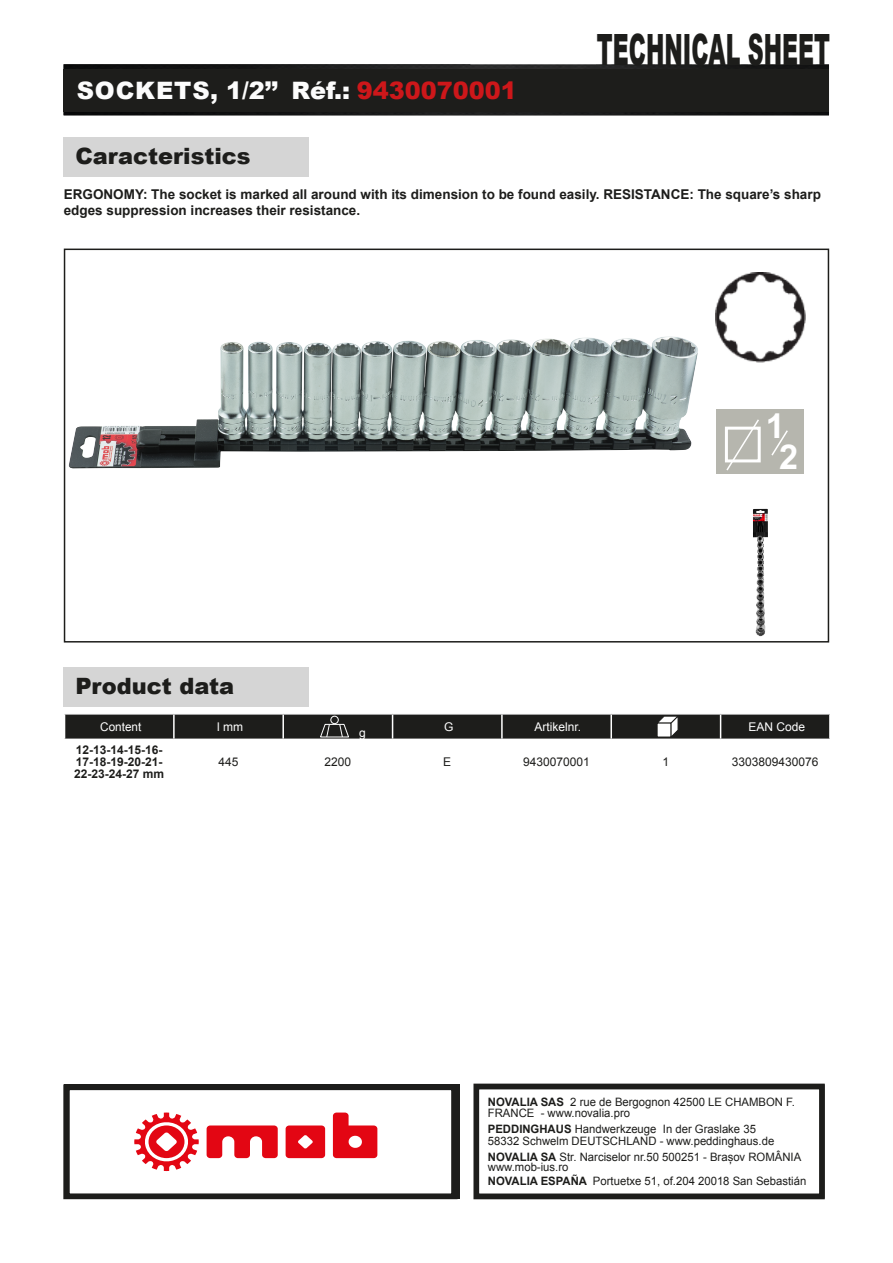
<style>
.page{position:relative;width:893px;height:1263px;background:#fff}
.page>*{position:absolute;margin:0;border:0;box-sizing:border-box;transform-origin:0 0}
.t1{font:900 43.2px "Arial";color:#1d1d1b;scale:.51 1}
.t2{font:700 34.2px/31.2px "Arial";color:#fff;text-align:center}
.t3{font:900 24px "Arial";color:#fcfcfc}
.t4{font:900 22.5px "Arial";color:#1d1d1b}
.t5{font:700 13.5px/16.2px "Arial";color:#1d1d1b}
.t6{font:12.9px/14.2px "Arial";color:#1d1d1b}
.t7{font:700 12.9px "Arial";color:#1d1d1b}
.t8{font:700 12px/12px "Arial";color:#1d1d1b}
.t9{font:12px "Arial";color:#1d1d1b}
.t10{font:12px "Arial";color:#fff}
.t11{font:11.55px/11.6px "Arial";color:#1d1d1b}
.s1{color:#cd171a}
.s2{font-weight:700}
</style>
<div class="page">
<img style="left:64px;top:64px;width:765px;height:51px">
<div style="left:64px;top:69px;width:765px;height:43px;background:#1d1d1b"></div>
<div style="left:64px;top:137px;width:245px;height:40px;background:#d5d5d5"></div>
<div style="left:64px;top:249px;width:765px;height:393px;border:2px solid #1d1d1b"></div>
<div style="left:64px;top:668px;width:245px;height:39px;background:#d5d5d5"></div>
<svg style="left:64px;top:714px;width:766px;height:25px;background:#2d2d2c"></svg>
<img style="left:69px;top:336px;width:623px;height:133px">
<img style="left:715px;top:272px;width:90px;height:90px">
<div style="left:717px;top:409px;width:87px;height:64px;background:#b6b6ae"></div>
<svg style="left:725px;top:419px;width:63px;height:52px"></svg>
<img style="left:753px;top:509px;width:14px;height:127px">
<div style="left:473px;top:1084px;width:352px;height:115px;border:6px solid #1d1d1b"></div>
<div style="left:64px;top:1084px;width:393px;height:115px;border:6px solid #1d1d1b"></div>
<svg style="left:207px;top:1125px;width:71px;height:33px"></svg>
<svg style="left:286px;top:1125px;width:39px;height:33px"></svg>
<svg style="left:134px;top:1112px;width:65px;height:59px"></svg>
<svg style="left:333px;top:1112px;width:44px;height:46px"></svg>
<h3 class="t3" style="left:77px;top:73px;width:442px">SOCKETS, 1/2’’ Réf.: <span class="s1">9430070001</span></h3>
<h1 class="t1" style="left:597px;top:18px;width:458px">TECHNICAL SHEET</h1>
<h3 class="t4" style="left:75px;top:140px;width:177px">Caracteristics</h3>
<p class="t5" style="left:64px;top:186px;width:759px">ERGONOMY: The socket is marked all around with its dimension to be found easily. RESISTANCE: The square’s sharp edges suppression increases their resistance.</p>
<h3 class="t4" style="left:75px;top:670px;width:160px">Product data</h3>
<p class="t10" style="left:100px;top:718px;width:43px">Content</p>
<p class="t10" style="left:217px;top:718px;width:27px">l mm</p>
<h2 class="t2" style="left:766px;top:413px;width:34px">1<br>2</h2>
<p class="t10" style="left:359px;top:725px;width:8px">g</p>
<p class="t10" style="left:444px;top:718px;width:11px">G</p>
<p class="t10" style="left:535px;top:718px;width:48px">Artikelnr.</p>
<p class="t10" style="left:749px;top:718px;width:58px">EAN Code</p>
<p class="t8" style="left:74px;top:744px;width:92px">12-13-14-15-16-<br>17-18-19-20-21-<br>22-23-24-27 mm</p>
<p class="t9" style="left:219px;top:754px;width:22px">445</p>
<p class="t9" style="left:325px;top:754px;width:28px">2200</p>
<p class="t9" style="left:443px;top:754px;width:10px">E</p>
<p class="t9" style="left:523px;top:754px;width:68px">9430070001</p>
<p class="t9" style="left:663px;top:754px;width:8px">1</p>
<p class="t9" style="left:732px;top:754px;width:88px">3303809430076</p>
<p class="t11" style="left:488px;top:1096px;width:309px"><span class="s2">NOVALIA SAS</span> 2 rue de Bergognon 42500 LE CHAMBON F.<br>FRANCE - www.novalia.pro</p>
<p class="t11" style="left:488px;top:1123px;width:288px"><span class="s2">PEDDINGHAUS</span> Handwerkzeuge In der Graslake 35<br>58332 Schwelm DEUTSCHLAND - www.peddinghaus.de</p>
<p class="t11" style="left:488px;top:1151px;width:315px;line-height:10.2px"><span class="s2">NOVALIA SA</span> Str. Narciselor nr.50 500251 - Brașov ROMÂNIA www.mob-ius.ro</p>
<p class="t11" style="left:488px;top:1175px;width:320px"><span class="s2">NOVALIA ESPAÑA</span> Portuetxe 51, of.204 20018 San Sebastián</p>
<p class="t7" style="left:504px;top:1105px;width:86px">NOVALIA SAS</p>
<p class="t6" style="left:504px;top:1121px;width:181px">2 rue de Bergognon 42500<br>LE CHAMBON FEUGEROLLES<br>FRANCE<br>www.novalia.pro</p>
</div>
